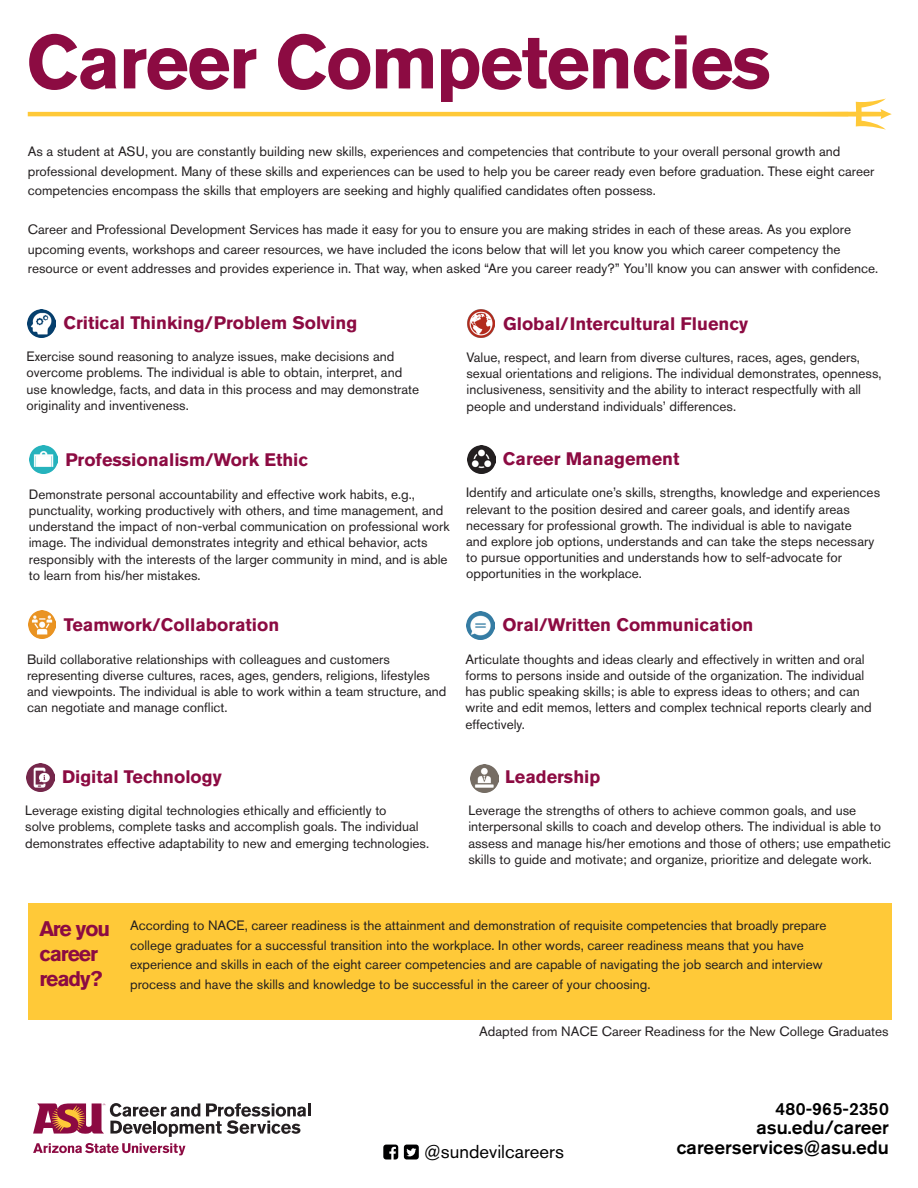
<style>
.page{position:relative;width:918px;height:1188px;background:#fff}
.page>*{position:absolute;margin:0;border:0;box-sizing:border-box;transform-origin:0 0}
.t1{font:700 75px "Akzidenz Grotesk Std";letter-spacing:-.025em;color:#8c0b42}
.t2{font:700 21px/25.2px "Akzidenz Grotesk Std";letter-spacing:-.05em;color:#8c0b42}
.t3{font:500 19.05px "Akzidenz Grotesk Std";color:#000}
.t4{font:18.6px "Akzidenz Grotesk Std";color:#000001}
.t5{font:700 18px "Akzidenz Grotesk Std";color:#8c0b42}
.t6{font:500 17.55px "Akzidenz Grotesk Std";color:#000}
.t7{font:13.5px/16.2px "Akzidenz Grotesk Std";color:#231f20}
</style>
<div class="page">
<svg style="left:33px;top:1143px;width:152px;height:12px"></svg>
<svg style="left:33px;top:1103px;width:278px;height:34px"></svg>
<svg style="left:383px;top:1145px;width:15px;height:15px"></svg>
<svg style="left:404px;top:1145px;width:15px;height:15px"></svg>
<hr style="left:28px;top:112px;width:820px;height:4px;background:#ffc938">
<svg style="left:762px;top:99px;width:130px;height:31px"></svg>
<div style="left:28px;top:904px;width:864px;height:116px;background:#ffc938"></div>
<img style="left:467px;top:445px;width:28px;height:28px">
<img style="left:28px;top:310px;width:28px;height:28px">
<img style="left:466px;top:612px;width:28px;height:28px">
<img style="left:467px;top:310px;width:28px;height:28px">
<img style="left:29px;top:445px;width:28px;height:28px">
<img style="left:28px;top:610px;width:28px;height:28px">
<img style="left:470px;top:765px;width:28px;height:28px">
<img style="left:26px;top:763px;width:28px;height:28px">
<p class="t1" style="left:26px;top:19px;width:746px">Career Competencies</p>
<p class="t7" style="left:28px;top:142px;width:848px;line-height:19.5px">As a student at ASU, you are constantly building new skills, experiences and competencies that contribute to your overall personal growth and professional development. Many of these skills and experiences can be used to help you be career ready even before graduation. These eight career competencies encompass the skills that employers are seeking and highly qualified candidates often possess.</p>
<p class="t7" style="left:28px;top:220px;width:852px;line-height:19.5px">Career and Professional Development Services has made it easy for you to ensure you are making strides in each of these areas. As you explore upcoming events, workshops and career resources, we have included the icons below that will let you know you which career competency the resource or event addresses and provides experience in. That way, when asked “Are you career ready?” You’ll know you can answer with confidence.</p>
<p class="t5" style="left:63px;top:312px;width:295px">Critical Thinking/Problem Solving</p>
<p class="t7" style="left:27px;top:348px;width:394px">Exercise sound reasoning to analyze issues, make decisions and overcome problems. The individual is able to obtain, interpret, and use knowledge, facts, and data in this process and may demonstrate originality and inventiveness.</p>
<p class="t5" style="left:66px;top:450px;width:244px">Professionalism/Work Ethic</p>
<p class="t7" style="left:29px;top:486px;width:422px">Demonstrate personal accountability and effective work habits, e.g., punctuality, working productively with others, and time management, and understand the impact of non-verbal communication on professional work image. The individual demonstrates integrity and ethical behavior, acts responsibly with the interests of the larger community in mind, and is able to learn from his/her mistakes.</p>
<p class="t5" style="left:64px;top:615px;width:217px">Teamwork/Collaboration</p>
<p class="t7" style="left:27px;top:651px;width:421px">Build collaborative relationships with colleagues and customers representing diverse cultures, races, ages, genders, religions, lifestyles and viewpoints. The individual is able to work within a team structure, and can negotiate and manage conflict.</p>
<p class="t5" style="left:62px;top:766px;width:161px">Digital Technology</p>
<p class="t7" style="left:25px;top:802px;width:405px">Leverage existing digital technologies ethically and efficiently to<br>solve problems, complete tasks and accomplish goals. The individual demonstrates effective adaptability to new and emerging technologies.</p>
<p class="t5" style="left:503px;top:313px;width:246px">Global/Intercultural Fluency</p>
<p class="t7" style="left:467px;top:349px;width:417px">Value, respect, and learn from diverse cultures, races, ages, genders, sexual orientations and religions. The individual demonstrates, openness, inclusiveness, sensitivity and the ability to interact respectfully with all people and understand individuals’ differences.</p>
<p class="t5" style="left:503px;top:448px;width:178px">Career Management</p>
<p class="t7" style="left:466px;top:484px;width:416px">Identify and articulate one’s skills, strengths, knowledge and experiences relevant to the position desired and career goals, and identify areas necessary for professional growth. The individual is able to navigate<br>and explore job options, understands and can take the steps necessary to pursue opportunities and understands how to self-advocate for opportunities in the workplace.</p>
<p class="t5" style="left:502px;top:615px;width:253px">Oral/Written Communication</p>
<p class="t7" style="left:466px;top:651px;width:408px">Articulate thoughts and ideas clearly and effectively in written and oral forms to persons inside and outside of the organization. The individual has public speaking skills; is able to express ideas to others; and can write and edit memos, letters and complex technical reports clearly and effectively.</p>
<p class="t5" style="left:505px;top:766px;width:97px">Leadership</p>
<p class="t7" style="left:468px;top:802px;width:424px">Leverage the strengths of others to achieve common goals, and use interpersonal skills to coach and develop others. The individual is able to assess and manage his/her emotions and those of others; use empathetic skills to guide and motivate; and organize, prioritize and delegate work.</p>
<p class="t2" style="left:39px;top:916px;width:72px">Are you career ready?</p>
<p class="t7" style="left:130px;top:916px;width:698px;line-height:19.5px">According to NACE, career readiness is the attainment and demonstration of requisite competencies that broadly prepare college graduates for a successful transition into the workplace. In other words, career readiness means that you have experience and skills in each of the eight career competencies and are capable of navigating the job search and interview process and have the skills and knowledge to be successful in the career of your choosing.</p>
<p class="t7" style="left:479px;top:1023px;width:411px">Adapted from NACE Career Readiness for the New College Graduates</p>
<p class="t6" style="left:776px;top:1098px;width:115px">480-965-2350</p>
<h3 class="t3" style="left:756px;top:1116px;width:134px">asu.edu/career</h3>
<p class="t4" style="left:424px;top:1141px;width:141px">@sundevilcareers</p>
<h3 class="t3" style="left:677px;top:1136px;width:214px">careerservices@asu.edu</h3>
</div>
